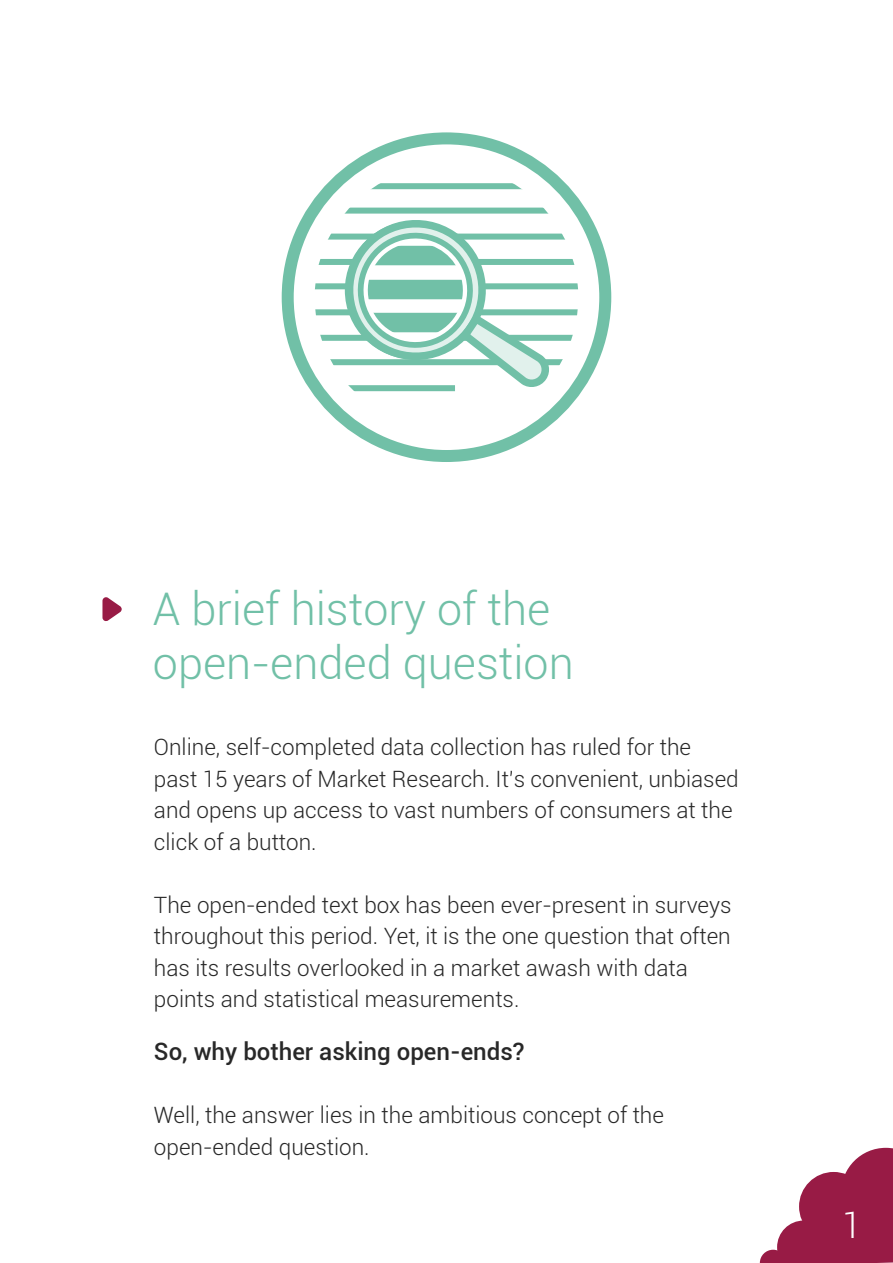
<style>
.page{position:relative;width:893px;height:1263px;background:#fff}
.page>*{position:absolute;margin:0;border:0;box-sizing:border-box;transform-origin:0 0}
.t1{font:300 45px/54px "Roboto";color:#71c0a7}
.t2{font:300 36px "Roboto";color:#fff}
.t3{font:500 24px "Roboto";color:#282828}
.t4{font:300 22.5px/31.5px "Roboto";color:#282828}
</style>
<div class="page">
<div style="left:282px;top:132px;width:329px;height:330px;border:12px solid #71c0a7;border-radius:50%"></div>
<svg style="left:102px;top:597px;width:20px;height:24px"></svg>
<svg style="left:760px;top:1148px;width:132px;height:115px"></svg>
<svg style="left:322px;top:183px;width:249px;height:6px"></svg>
<svg style="left:315px;top:208px;width:263px;height:6px"></svg>
<svg style="left:327px;top:234px;width:238px;height:6px"></svg>
<svg style="left:318px;top:259px;width:257px;height:6px"></svg>
<div style="left:315px;top:283px;width:263px;height:6px;background:#71c0a7"></div>
<div style="left:315px;top:309px;width:263px;height:6px;background:#71c0a7"></div>
<svg style="left:320px;top:335px;width:253px;height:6px"></svg>
<svg style="left:330px;top:359px;width:233px;height:6px"></svg>
<svg style="left:315px;top:385px;width:137px;height:6px"></svg>
<svg style="left:338px;top:212px;width:215px;height:176px"></svg>
<svg style="left:363px;top:246px;width:105px;height:19px;background:#8dccb8"></svg>
<div style="left:363px;top:280px;width:105px;height:19px;background:#71c0a7"></div>
<svg style="left:363px;top:313px;width:105px;height:19px;fill:#71c0a7"></svg>
<h1 class="t1" style="left:153px;top:582px;width:422px">A brief history of the open-ended question</h1>
<p class="t4" style="left:154px;top:732px;width:586px">Online, self-completed data collection has ruled for the past 15 years of Market Research. It’s convenient, unbiased and opens up access to vast numbers of consumers at the click of a button.</p>
<p class="t4" style="left:154px;top:889px;width:579px">The open-ended text box has been ever-present in surveys throughout this period. Yet, it is the one question that often has its results overlooked in a market awash with data points and statistical measurements.</p>
<p class="t3" style="left:154px;top:1038px;width:372px">So, why bother asking open-ends?</p>
<p class="t4" style="left:154px;top:1100px;width:512px">Well, the answer lies in the ambitious concept of the open-ended question.</p>
<h2 class="t2" style="left:842px;top:1204px;width:21px">1</h2>
</div>
